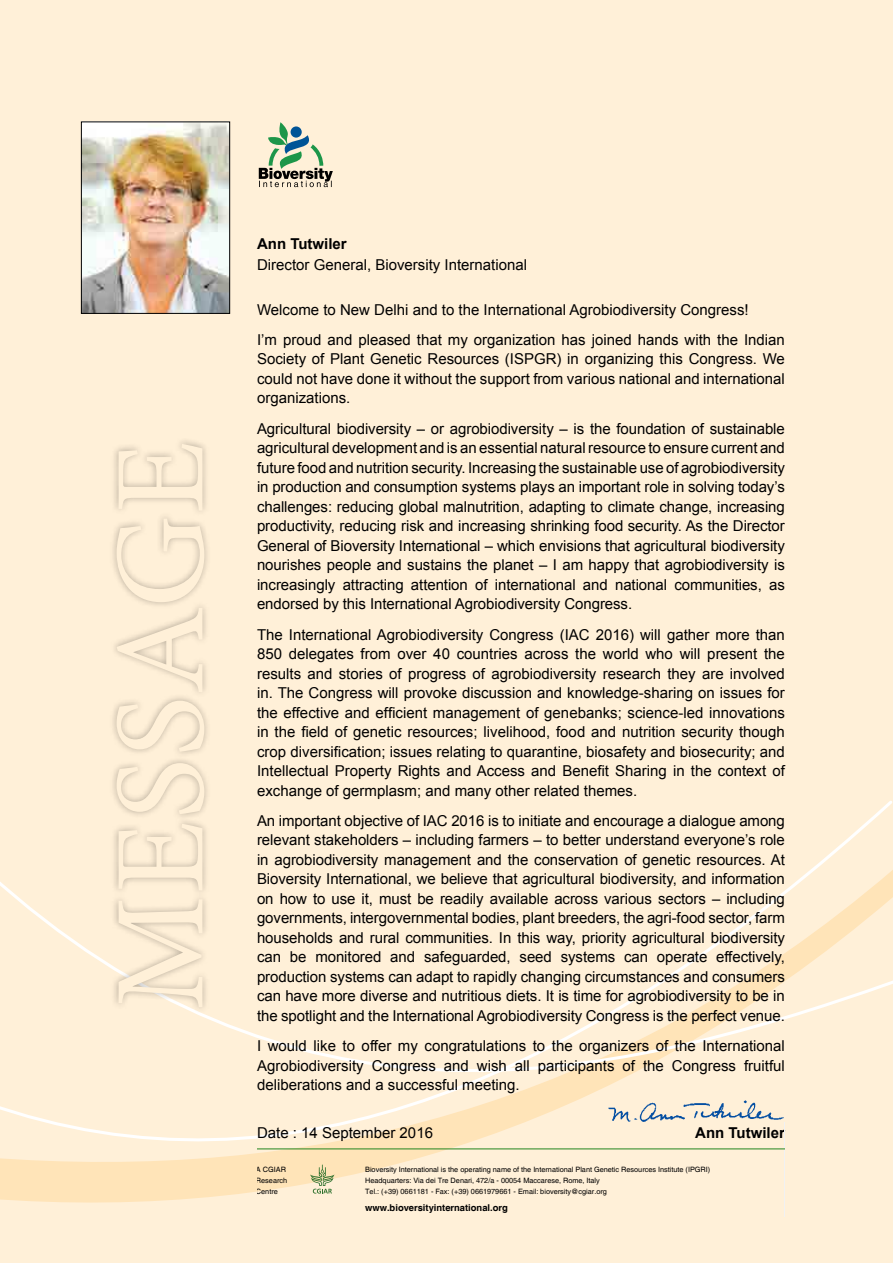
<style>
.page{position:relative;width:893px;height:1263px;background:#fff0d8}
.page>*{position:absolute;margin:0;border:0;box-sizing:border-box;transform-origin:0 0}
.t1{font:129px "Minion Pro";letter-spacing:.01em;color:#fff0d8}
.t2{font:15px/19.5px "Arial";color:#000;text-align:justify}
.t3{font:700 15px "Arial";color:#000}
.t4{font:11.4px "Palatino";color:#000}
.t5{font:700 11.4px "Palatino";color:#000}
.t6{font:700 9.45px "Helvetica";color:#000}
.t7{font:7.35px/11.4px "Helvetica";color:#000}
</style>
<div class="page">
<svg style="left:0;top:801px;width:893px;height:402px"></svg>
<img style="left:83px;top:124px;width:145px;height:188px">
<div style="left:81px;top:122px;width:149px;height:192px;border:1px solid #000"></div>
<div style="left:109px;top:437px;width:102px;height:577px;background:#000;opacity:.3"></div>
<img style="left:608px;top:1099px;width:177px;height:22px">
<hr style="left:784px;top:1122px;width:1px;height:95px;background:#f1f1f2">
<svg style="left:310px;top:1164px;width:24px;height:29px"></svg>
<hr style="left:257px;top:1148px;width:528px;height:1px;background:#2d8a26">
<svg style="left:259px;top:122px;width:74px;height:65px"></svg>
<h1 class="t1" style="left:75px;top:1010px;width:571px;rotate:-90deg">Message</h1>
<p class="t3" style="left:257px;top:234px;width:91px">Ann Tutwiler</p>
<p class="t2" style="left:257px;top:255px;width:272px">Director General, Bioversity International</p>
<p class="t2" style="left:257px;top:294px;width:529px;line-height:30.3px">Welcome to New Delhi and to the International Agrobiodiversity Congress!<br>I’m proud and pleased that my organization has joined hands with the Indian</p>
<p class="t2" style="left:257px;top:350px;width:529px">Society of Plant Genetic Resources (ISPGR) in organizing this Congress. We could not have done it without the support from various national and international organizations.</p>
<p class="t2" style="left:257px;top:419px;width:529px">Agricultural biodiversity – or agrobiodiversity – is the foundation of sustainable agricultural development and is an essential natural resource to ensure current and future food and nutrition security. Increasing the sustainable use of agrobiodiversity in production and consumption systems plays an important role in solving today’s challenges: reducing global malnutrition, adapting to climate change, increasing productivity, reducing risk and increasing shrinking food security. As the Director General of Bioversity International – which envisions that agricultural biodiversity nourishes people and sustains the planet – I am happy that agrobiodiversity is increasingly attracting attention of international and national communities, as endorsed by this International Agrobiodiversity Congress.</p>
<p class="t2" style="left:257px;top:625px;width:529px">The International Agrobiodiversity Congress (IAC 2016) will gather more than 850 delegates from over 40 countries across the world who will present the results and stories of progress of agrobiodiversity research they are involved in. The Congress will provoke discussion and knowledge-sharing on issues for the effective and efficient management of genebanks; science-led innovations in the field of genetic resources; livelihood, food and nutrition security though crop diversification; issues relating to quarantine, biosafety and biosecurity; and Intellectual Property Rights and Access and Benefit Sharing in the context of exchange of germplasm; and many other related themes.</p>
<p class="t2" style="left:257px;top:811px;width:529px">An important objective of IAC 2016 is to initiate and encourage a dialogue among relevant stakeholders – including farmers – to better understand everyone’s role in agrobiodiversity management and the conservation of genetic resources. At Bioversity International, we believe that agricultural biodiversity, and information on how to use it, must be readily available across various sectors – including governments, intergovernmental bodies, plant breeders, the agri-food sector, farm households and rural communities. In this way, priority agricultural biodiversity can be monitored and safeguarded, seed systems can operate effectively, production systems can adapt to rapidly changing circumstances and consumers can have more diverse and nutritious diets. It is time for agrobiodiversity to be in the spotlight and the International Agrobiodiversity Congress is the perfect venue.</p>
<p class="t2" style="left:257px;top:1036px;width:529px">I would like to offer my congratulations to the organizers of the International Agrobiodiversity Congress and wish all participants of the Congress fruitful deliberations and a successful meeting.</p>
<p class="t2" style="left:257px;top:1123px;width:177px">Date : 14 September 2016</p>
<p class="t3" style="left:695px;top:1122px;width:91px">Ann Tutwiler</p>
<p class="t4" style="left:364px;top:518px;width:412px">[Click here and type address (on line 2). Use the arrow key to go to the next line.]</p>
<p class="t5" style="left:364px;top:575px;width:47px">[subject]</p>
<p class="t4" style="left:364px;top:711px;width:221px">[Click here and type salutation (on line 10)]</p>
<p class="t4" style="left:367px;top:739px;width:82px">[Type text here]</p>
<p class="t4" style="left:364px;top:817px;width:29px">[title]</p>
<p class="t7" style="left:256px;top:1163px;width:33px">A CGIAR<br>Research<br>Centre</p>
<p class="t7" style="left:365px;top:1163px;width:347px">Bioversity International is the operating name of the International Plant Genetic Resources Institute (IPGRI)<br>Headquarters: Via dei Tre Denari, 472/a - 00054 Maccarese, Rome, Italy<br>Tel.: (+39) 0661181 - Fax: (+39) 0661979661 - Email: bioversity@cgiar.org</p>
<p class="t6" style="left:365px;top:1202px;width:144px">www.bioversityinternational.org</p>
</div>
